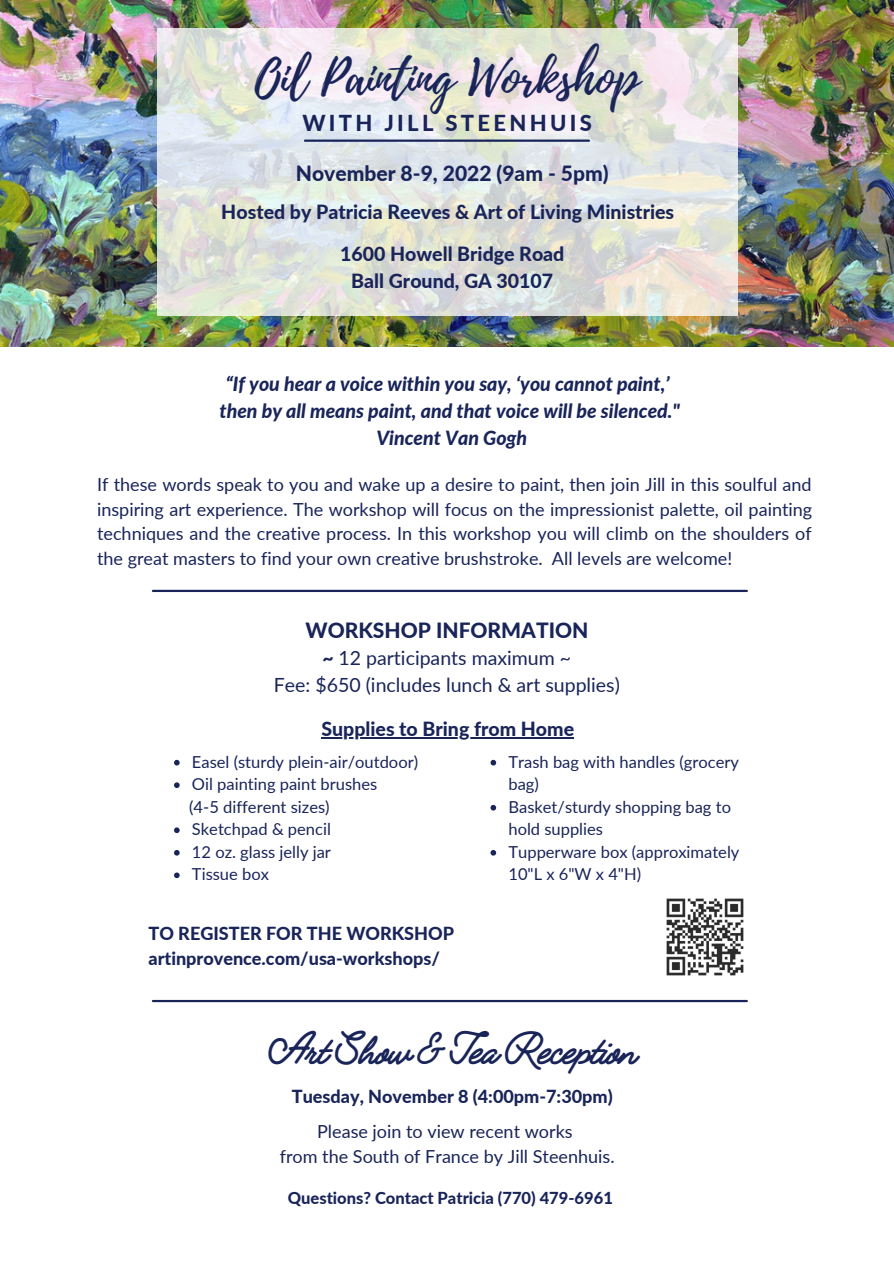
<style>
.page{position:relative;width:894px;height:1264px;background:#fff}
.page>*{position:absolute;margin:0;border:0;box-sizing:border-box;transform-origin:0 0}
.t1{font:48.75px "Playlist Script";color:#192459}
.t2{font:700 46.5px "Jimmy Script";color:#192459}
.t3{font:800 22.05px "Lato";letter-spacing:.15em;color:#192459}
.t4{font:800 21px "Lato";color:#192459}
.t5{font:italic 800 19.5px/27px "Lato";color:#192459;text-align:center}
.t6{font:800 19.5px/27px "Lato";color:#192459;text-align:center}
.t7{font:19.5px/27px "Lato";color:#192459;text-align:center}
.t8{font:18px/24.8px "Lato";color:#192459;text-align:justify}
.t9{font:800 18px/24.8px "Lato";color:#192459}
.t10{font:16.5px/22.5px "Lato";color:#192459}
.t11{font:800 16.5px "Lato";color:#192459}
.s1{font-weight:800}
</style>
<div class="page">
<hr style="left:153px;top:589px;width:593px;height:3px;background:#192459">
<img style="left:0;top:0;width:893px;height:347px">
<svg style="left:157px;top:28px;width:580px;height:288px;background:#e2e3df"></svg>
<hr style="left:305px;top:139px;width:283px;height:3px;background:#192459">
<hr style="left:153px;top:999px;width:593px;height:3px;background:#192459">
<img style="left:666px;top:898px;width:78px;height:78px">
<svg style="left:174px;top:759px;width:6px;height:6px"></svg>
<svg style="left:174px;top:782px;width:6px;height:6px"></svg>
<svg style="left:174px;top:827px;width:6px;height:6px"></svg>
<svg style="left:174px;top:850px;width:6px;height:5px"></svg>
<svg style="left:174px;top:872px;width:6px;height:6px"></svg>
<hr style="left:321px;top:737px;width:253px;height:1px;background:#192459">
<svg style="left:490px;top:759px;width:6px;height:6px"></svg>
<svg style="left:490px;top:805px;width:6px;height:5px"></svg>
<svg style="left:490px;top:850px;width:6px;height:5px"></svg>
<h1 class="t1" style="left:255px;top:44px;width:386px">Oil Painting Workshop</h1>
<p class="t3" style="left:302px;top:109px;width:291px">WITH JILL STEENHUIS</p>
<p class="t4" style="left:296px;top:160px;width:314px">November 8-9, 2022 (9am - 5pm)</p>
<p class="t6" style="left:221px;top:198px;width:454px">Hosted by Patricia Reeves &amp; Art of Living Ministries</p>
<p class="t6" style="left:340px;top:240px;width:226px">1600 Howell Bridge Road<br>Ball Ground, GA 30107</p>
<p class="t5" style="left:219px;top:370px;width:462px">“If you hear a voice within you say, ‘you cannot paint,’ then by all means paint, and that voice will be silenced."<br>Vincent Van Gogh</p>
<p class="t8" style="left:97px;top:471px;width:716px">If these words speak to you and wake up a desire to paint, then join Jill in this soulful and inspiring art experience. The workshop will focus on the impressionist palette, oil painting techniques and the creative process. In this workshop you will climb on the shoulders of the great masters to find your own creative brushstroke. All levels are welcome!</p>
<p class="t4" style="left:305px;top:617px;width:284px">WORKSHOP INFORMATION</p>
<p class="t7" style="left:274px;top:644px;width:347px"><span class="s1">~</span> 12 participants maximum ~<br>Fee: $650 (includes lunch &amp; art supplies)</p>
<p class="t6" style="left:321px;top:714px;width:254px">Supplies to Bring from Home</p>
<p class="t10" style="left:508px;top:750px;width:232px">Trash bag with handles (grocery bag)<br>Basket/sturdy shopping bag to hold supplies<br>Tupperware box (approximately<br>10"L x 6"W x 4"H)</p>
<p class="t10" style="left:192px;top:750px;width:227px">Easel (sturdy plein-air/outdoor)<br>Oil painting paint brushes</p>
<p class="t10" style="left:192px;top:817px;width:140px;text-align:justify">Sketchpad &amp; pencil 12 oz. glass jelly jar Tissue box</p>
<p class="t10" style="left:189px;top:795px;width:142px">(4-5 different sizes)</p>
<p class="t9" style="left:148px;top:920px;width:307px">TO REGISTER FOR THE WORKSHOP artinprovence.com/usa-workshops/</p>
<h2 class="t2" style="left:267px;top:1019px;width:371px">Art Show &amp; Tea Reception</h2>
<p class="t9" style="left:292px;top:1083px;width:322px">Tuesday, November 8 (4:00pm-7:30pm)</p>
<p class="t8" style="left:279px;top:1118px;width:336px;text-align:center">Please join to view recent works<br>from the South of France by Jill Steenhuis.</p>
<p class="t11" style="left:288px;top:1187px;width:326px">Questions? Contact Patricia (770) 479-6961</p>
</div>
